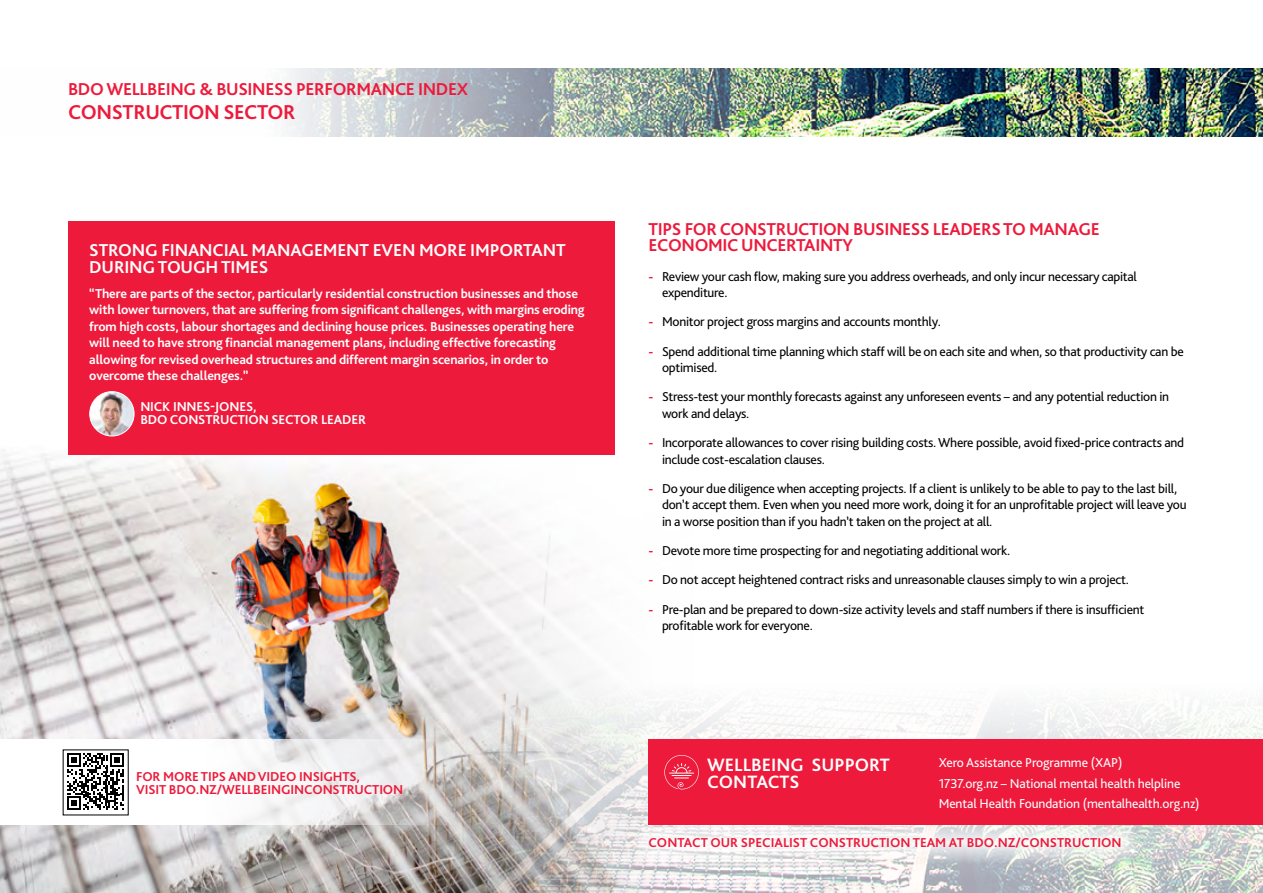
<style>
.page{position:relative;width:1263px;height:893px;background:#fff}
.page>*{position:absolute;margin:0;border:0;box-sizing:border-box;transform-origin:0 0}
.t1{font:700 21px "Bliss Pro";letter-spacing:-.02em;color:#ed1a3b}
.t2{font:700 18.75px/17.1px "Bliss Pro";color:#fff}
.t3{font:700 18px/16.5px "Bliss Pro";letter-spacing:-.02em;color:#ed1a3b}
.t4{font:700 18px/16.5px "Bliss Pro";letter-spacing:-.01em;color:#fff}
.t5{font:13.5px/16.5px "Bliss Pro";letter-spacing:-.02em;color:#000}
.t6{font:700 13.5px/16.5px "Bliss Pro";letter-spacing:-.01em;color:#fff}
.t7{font:700 13.5px/13.5px "Bliss Pro";letter-spacing:-.01em;color:#ed1a3b}
.t8{font:13.5px/20.7px "Bliss Pro";letter-spacing:-.01em;color:#fff}
.s1{font-weight:700;color:#ed1a3b}
</style>
<div class="page">
<img style="left:286px;top:136px;width:977px;height:757px">
<img style="left:0;top:425px;width:693px;height:468px">
<img style="left:286px;top:68px;width:977px;height:68px">
<svg style="left:632px;top:821px;width:506px;height:44px"></svg>
<svg style="left:0;top:740px;width:473px;height:85px"></svg>
<div style="left:63px;top:750px;width:65px;height:65px;background:#fff"></div>
<svg style="left:67px;top:753px;width:57px;height:57px"></svg>
<div style="left:648px;top:740px;width:615px;height:85px;background:#ed1a3b"></div>
<svg style="left:664px;top:755px;width:35px;height:34px"></svg>
<div style="left:68px;top:221px;width:546px;height:234px;background:#ed1a3b"></div>
<img style="left:90px;top:392px;width:44px;height:44px;border-radius:22px">
<div style="left:89px;top:391px;width:45px;height:45px;border:1px solid #fff;border-radius:50%"></div>
<h3 class="t3" style="left:68px;top:80px;width:402px">BDO WELLBEING &amp; BUSINESS PERFORMANCE INDEX</h3>
<h1 class="t1" style="left:68px;top:99px;width:229px">CONSTRUCTION SECTOR</h1>
<h3 class="t4" style="left:89px;top:241px;width:478px">STRONG FINANCIAL MANAGEMENT EVEN MORE IMPORTANT<br>DURING TOUGH TIMES</h3>
<p class="t6" style="left:89px;top:284px;width:497px">“There are parts of the sector, particularly residential construction businesses and those with lower turnovers, that are suffering from significant challenges, with margins eroding from high costs, labour shortages and declining house prices. Businesses operating here will need to have strong financial management plans, including effective forecasting allowing for revised overhead structures and different margin scenarios, in order to overcome these challenges.”</p>
<p class="t6" style="left:140px;top:399px;width:227px;line-height:13.5px">NICK INNES-JONES,<br>BDO CONSTRUCTION SECTOR LEADER</p>
<p class="t7" style="left:136px;top:769px;width:269px">FOR MORE TIPS AND VIDEO INSIGHTS,<br>VISIT BDO.NZ/WELLBEINGINCONSTRUCTION</p>
<h3 class="t3" style="left:648px;top:220px;width:453px">TIPS FOR CONSTRUCTION BUSINESS LEADERS TO MANAGE<br>ECONOMIC UNCERTAINTY</h3>
<p class="t5" style="left:662px;top:267px;width:476px;text-indent:-14px"><span class="s1">-</span> Review your cash flow, making sure you address overheads, and only incur necessary capital expenditure.</p>
<p class="t5" style="left:648px;top:313px;width:294px"><span class="s1">-</span> Monitor project gross margins and accounts monthly.</p>
<p class="t5" style="left:662px;top:342px;width:523px;text-indent:-14px"><span class="s1">-</span> Spend additional time planning which staff will be on each site and when, so that productivity can be optimised.</p>
<p class="t5" style="left:662px;top:388px;width:509px;text-indent:-14px"><span class="s1">-</span> Stress-test your monthly forecasts against any unforeseen events – and any potential reduction in work and delays.</p>
<p class="t5" style="left:662px;top:434px;width:524px;text-indent:-14px"><span class="s1">-</span> Incorporate allowances to cover rising building costs. Where possible, avoid fixed-price contracts and include cost-escalation clauses.</p>
<p class="t5" style="left:662px;top:480px;width:526px;text-indent:-14px"><span class="s1">-</span> Do your due diligence when accepting projects. If a client is unlikely to be able to pay to the last bill, don’t accept them. Even when you need more work, doing it for an unprofitable project will leave you in a worse position than if you hadn’t taken on the project at all.</p>
<p class="t5" style="left:648px;top:542px;width:363px"><span class="s1">-</span> Devote more time prospecting for and negotiating additional work.</p>
<p class="t5" style="left:648px;top:571px;width:482px"><span class="s1">-</span> Do not accept heightened contract risks and unreasonable clauses simply to win a project.</p>
<p class="t5" style="left:662px;top:601px;width:484px;text-indent:-14px"><span class="s1">-</span> Pre-plan and be prepared to down-size activity levels and staff numbers if there is insufficient profitable work for everyone.</p>
<h2 class="t2" style="left:707px;top:755px;width:184px">WELLBEING SUPPORT<br>CONTACTS</h2>
<p class="t8" style="left:939px;top:752px;width:262px">Xero Assistance Programme (XAP)<br>1737.org.nz – National mental health helpline<br>Mental Health Foundation (mentalhealth.org.nz)</p>
<p class="t7" style="left:648px;top:836px;width:475px">CONTACT OUR SPECIALIST CONSTRUCTION TEAM AT BDO.NZ/CONSTRUCTION</p>
</div>
